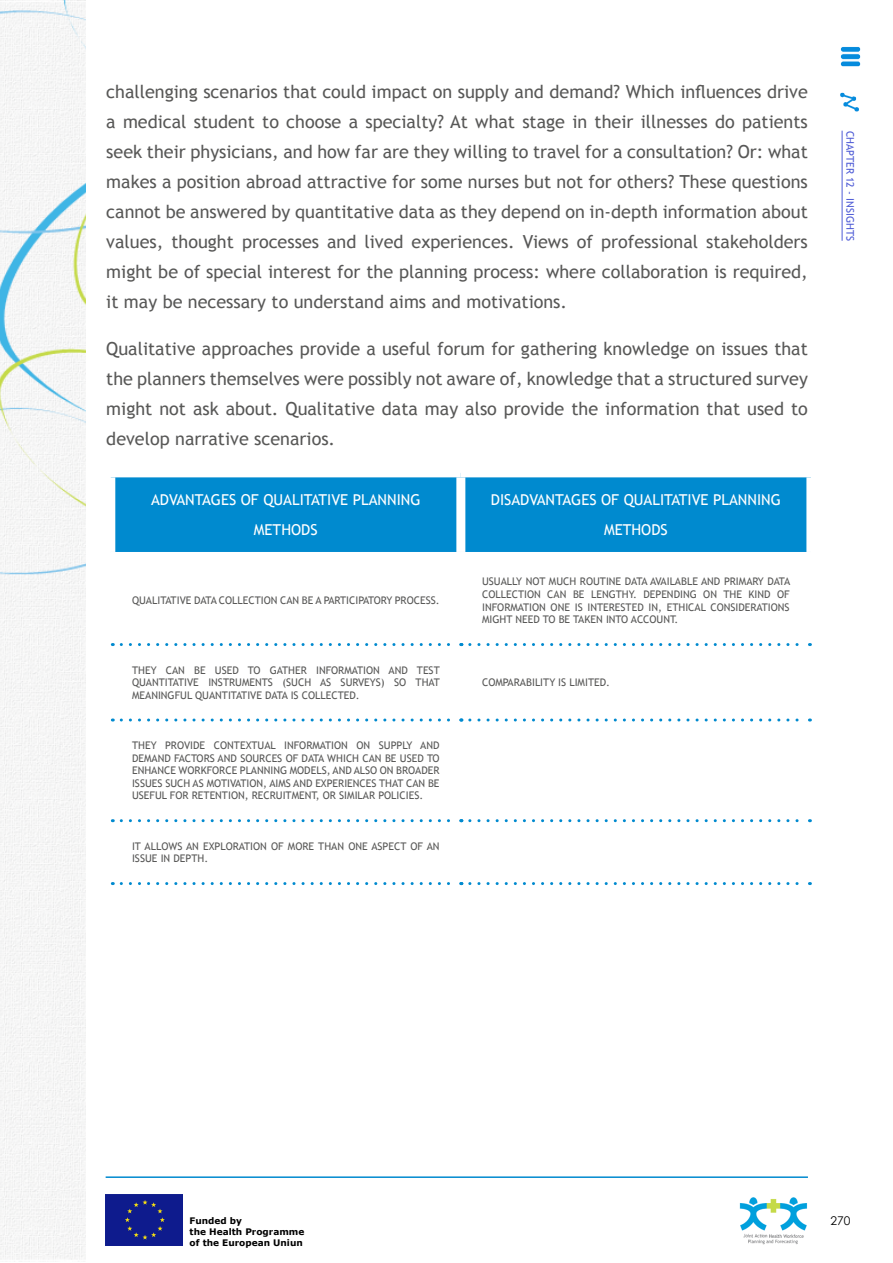
<style>
.page{position:relative;width:893px;height:1263px;background:#fff}
.page>*{position:absolute;margin:0;border:0;box-sizing:border-box;transform-origin:0 0}
.t1{font:18px/30px "Trebuchet MS";color:#585857;text-align:justify}
.t2{font:15px/30px "Trebuchet MS";color:#fff;text-align:center}
.t3{font:12px "Century Gothic";color:#000}
.t4{font:10.5px/12.6px "Trebuchet MS";color:#585857;text-align:justify}
.t5{font:10.5px "Trebuchet MS";color:#4f5cd6}
.t6{font:700 9px/10.8px "Verdana";color:#000}
</style>
<div class="page">
<div style="left:106px;top:1195px;width:76px;height:51px;background:#0e1b8d"></div>
<hr style="left:106px;top:1176px;width:702px;height:2px;background:#008acf">
<img style="left:840px;top:47px;width:21px;height:20px">
<div style="left:0;top:0;width:85px;height:1262px;background:#f5f5f5"></div>
<img style="left:739px;top:1197px;width:69px;height:47px">
<img style="left:840px;top:92px;width:19px;height:20px">
<div style="left:115px;top:477px;width:691px;height:75px;background:#008acf"></div>
<div style="left:456px;top:477px;width:9px;height:75px;background:#fff"></div>
<svg style="left:121px;top:643px;width:341px;height:3px"></svg>
<svg style="left:470px;top:643px;width:340px;height:3px"></svg>
<svg style="left:121px;top:718px;width:341px;height:3px"></svg>
<svg style="left:470px;top:718px;width:340px;height:3px"></svg>
<svg style="left:121px;top:819px;width:341px;height:3px"></svg>
<svg style="left:470px;top:819px;width:340px;height:3px"></svg>
<svg style="left:121px;top:882px;width:341px;height:3px"></svg>
<svg style="left:470px;top:882px;width:340px;height:3px"></svg>
<hr style="left:842px;top:131px;width:1px;height:110px;background:#4f5cd6">
<p class="t1" style="left:106px;top:77px;width:703px">challenging scenarios that could impact on supply and demand? Which influences drive a medical student to choose a specialty? At what stage in their illnesses do patients seek their physicians, and how far are they willing to travel for a consultation? Or: what makes a position abroad attractive for some nurses but not for others? These questions cannot be answered by quantitative data as they depend on in-depth information about values, thought processes and lived experiences. Views of professional stakeholders might be of special interest for the planning process: where collaboration is required, it may be necessary to understand aims and motivations.</p>
<p class="t1" style="left:106px;top:334px;width:703px">Qualitative approaches provide a useful forum for gathering knowledge on issues that the planners themselves were possibly not aware of, knowledge that a structured survey might not ask about. Qualitative data may also provide the information that used to develop narrative scenarios.</p>
<p class="t2" style="left:151px;top:485px;width:271px">ADVANTAGES OF QUALITATIVE PLANNING<br>METHODS</p>
<p class="t2" style="left:491px;top:485px;width:292px">DISADVANTAGES OF QUALITATIVE PLANNING<br>METHODS</p>
<p class="t4" style="left:132px;top:594px;width:309px">QUALITATIVE DATA COLLECTION CAN BE A PARTICIPATORY PROCESS.</p>
<p class="t4" style="left:132px;top:663px;width:309px">THEY CAN BE USED TO GATHER INFORMATION AND TEST QUANTITATIVE INSTRUMENTS (SUCH AS SURVEYS) SO THAT MEANINGFUL QUANTITATIVE DATA IS COLLECTED.</p>
<p class="t4" style="left:132px;top:739px;width:309px">THEY PROVIDE CONTEXTUAL INFORMATION ON SUPPLY AND DEMAND FACTORS AND SOURCES OF DATA WHICH CAN BE USED TO ENHANCE WORKFORCE PLANNING MODELS, AND ALSO ON BROADER ISSUES SUCH AS MOTIVATION, AIMS AND EXPERIENCES THAT CAN BE USEFUL FOR RETENTION, RECRUITMENT, OR SIMILAR POLICIES.</p>
<p class="t4" style="left:132px;top:840px;width:309px">IT ALLOWS AN EXPLORATION OF MORE THAN ONE ASPECT OF AN<br>ISSUE IN DEPTH.</p>
<p class="t4" style="left:482px;top:575px;width:310px">USUALLY NOT MUCH ROUTINE DATA AVAILABLE AND PRIMARY DATA COLLECTION CAN BE LENGTHY. DEPENDING ON THE KIND OF INFORMATION ONE IS INTERESTED IN, ETHICAL CONSIDERATIONS MIGHT NEED TO BE TAKEN INTO ACCOUNT.</p>
<p class="t4" style="left:482px;top:676px;width:129px">COMPARABILITY IS LIMITED.</p>
<p class="t5" style="left:857px;top:131px;width:112px;rotate:90deg">CHAPTER 12 - INSIGHTS</p>
<p class="t6" style="left:190px;top:1215px;width:54px">Funded by</p>
<p class="t3" style="left:830px;top:1212px;width:21px">270</p>
<p class="t6" style="left:190px;top:1226px;width:116px">the Health Programme of the European Uniun</p>
</div>
